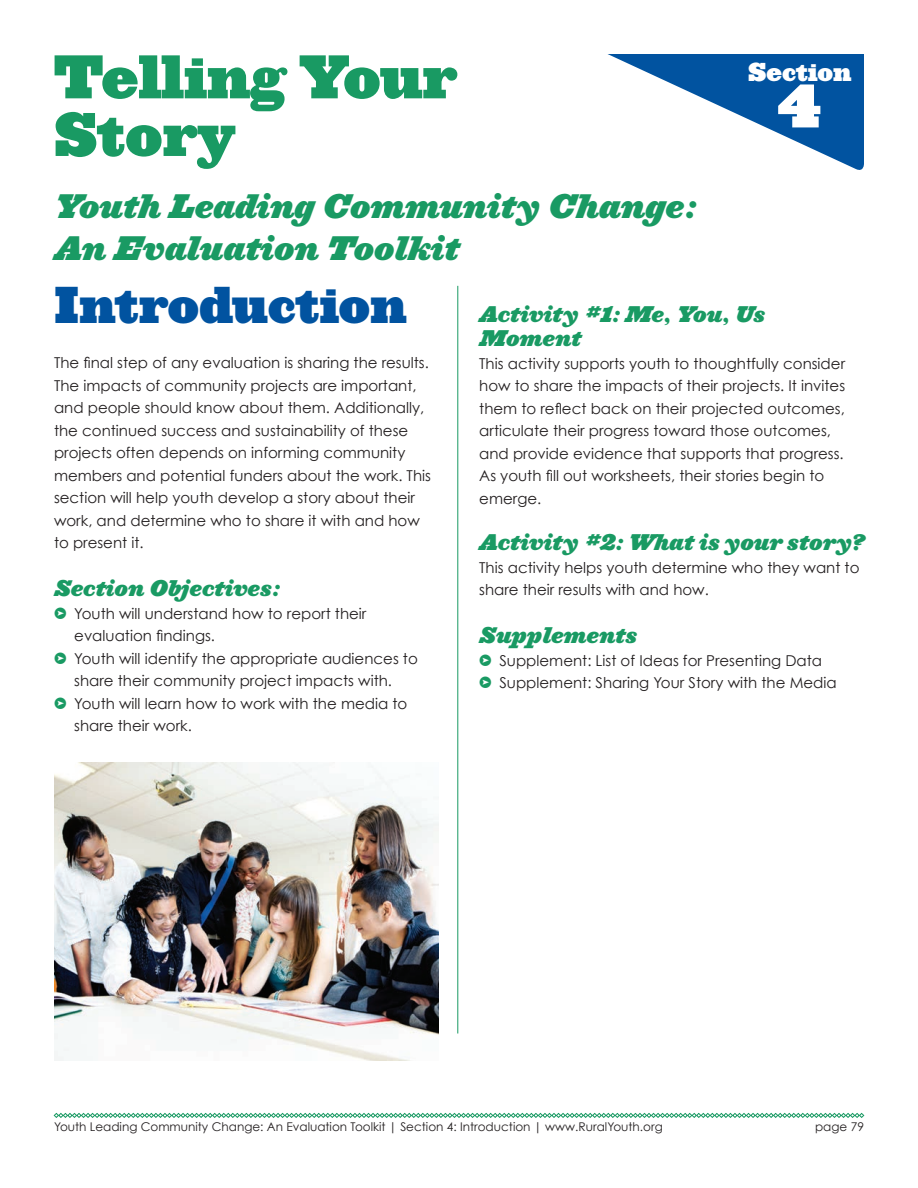
<style>
.page{position:relative;width:918px;height:1188px;background:#fff}
.page>*{position:absolute;margin:0;border:0;box-sizing:border-box;transform-origin:0 0}
.t1{font:57px/57.6px "Ziggurat HTF Black";color:#199a63}
.t2{font:57px "Ziggurat HTF Black";color:#fff}
.t3{font:48px "Ziggurat HTF Black";color:#0153a0}
.t4{font:31.5px/42px "Ziggurat HTF Black Italic";color:#199a63}
.t5{font:24px "Ziggurat HTF Black";color:#fff}
.t6{font:21px/24px "Ziggurat HTF Black Italic";color:#199a63}
.t7{font:15px/22.5px "Century Gothic";color:#231f20}
.t8{font:12px "Century Gothic";color:#231f20}
</style>
<div class="page">
<svg style="left:608px;top:54px;width:256px;height:116px"></svg>
<svg style="left:54px;top:1113px;width:810px;height:5px"></svg>
<hr style="left:457px;top:286px;width:1px;height:747px;background:#199a63">
<img style="left:54px;top:762px;width:385px;height:299px">
<h1 class="t1" style="left:54px;top:49px;width:405px">Telling Your<br>Story</h1>
<h3 class="t4" style="left:54px;top:186px;width:644px">Youth Leading Community Change:<br>An Evaluation Toolkit</h3>
<h3 class="t5" style="left:748px;top:57px;width:104px">Section</h3>
<h1 class="t2" style="left:778px;top:70px;width:46px">4</h1>
<h2 class="t3" style="left:54px;top:274px;width:354px">Introduction</h2>
<p class="t7" style="left:54px;top:351px;width:379px">The final step of any evaluation is sharing the results.<br>The impacts of community projects are important, and people should know about them. Additionally, the continued success and sustainability of these projects often depends on informing community members and potential funders about the work. This section will help youth develop a story about their work, and determine who to share it with and how to present it.</p>
<h3 class="t6" style="left:54px;top:576px;width:227px">Section Objectives:</h3>
<p class="t7" style="left:74px;top:602px;width:345px">Youth will understand how to report their evaluation findings.<br>Youth will identify the appropriate audiences to share their community project impacts with.<br>Youth will learn how to work with the media to share their work.</p>
<h3 class="t6" style="left:479px;top:303px;width:287px">Activity #1: Me, You, Us<br>Moment</h3>
<p class="t7" style="left:479px;top:352px;width:367px">This activity supports youth to thoughtfully consider how to share the impacts of their projects. It invites them to reflect back on their projected outcomes, articulate their progress toward those outcomes, and provide evidence that supports that progress.<br>As youth fill out worksheets, their stories begin to emerge.</p>
<h3 class="t6" style="left:479px;top:531px;width:386px">Activity #2: What is your story?</h3>
<p class="t7" style="left:479px;top:556px;width:382px">This activity helps youth determine who they want to share their results with and how.</p>
<h3 class="t6" style="left:479px;top:624px;width:159px">Supplements</h3>
<p class="t7" style="left:500px;top:649px;width:339px">Supplement: List of Ideas for Presenting Data<br>Supplement: Sharing Your Story with the Media</p>
<p class="t8" style="left:54px;top:1120px;width:610px">Youth Leading Community Change: An Evaluation Toolkit | Section 4: Introduction | www.RuralYouth.org</p>
<p class="t8" style="left:815px;top:1120px;width:50px">page 79</p>
</div>
